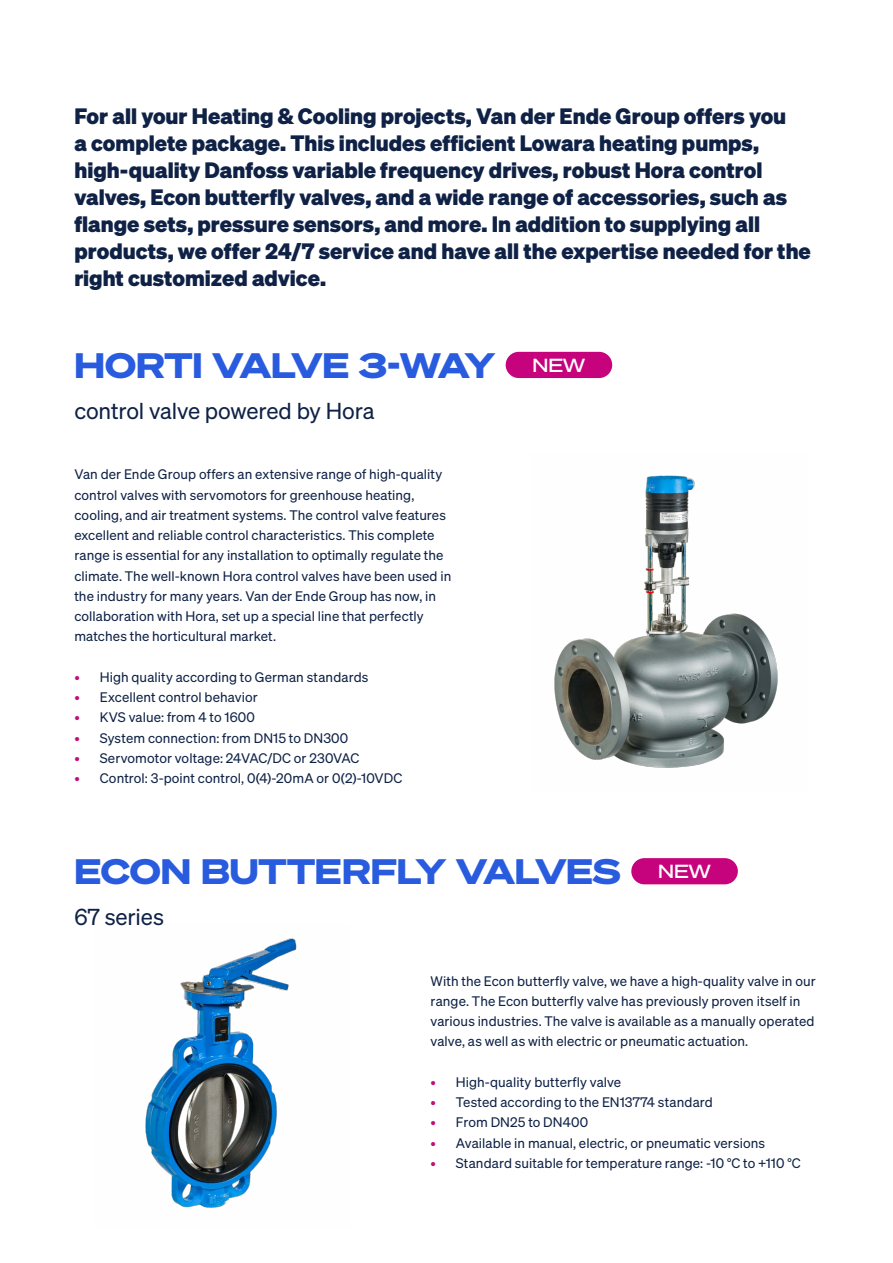
<style>
.page{position:relative;width:893px;height:1263px;background:#fff}
.page>*{position:absolute;margin:0;border:0;box-sizing:border-box;transform-origin:0 0}
.t1{font:700 34.5px "Sohne Breit";letter-spacing:-.005em;color:#295bde}
.t2{font:22.5px "Sohne Buch";letter-spacing:-.005em;color:#0f2246}
.t3{font:700 21.75px/27px "Sohne";color:#0f2246}
.t4{font:18.45px "Sohne Breit Kraftig";color:#fff}
.t5{font:13.5px/20.2px "Sohne Buch";letter-spacing:.005em;color:#0f2246}
.s1{color:#c40b7d}
</style>
<div class="page">
<div style="left:506px;top:352px;width:106px;height:26px;background:#c7027d;border-radius:13px"></div>
<div style="left:631px;top:858px;width:107px;height:26px;background:#c7027d;border-radius:13px"></div>
<img style="left:554px;top:475px;width:224px;height:293px">
<img style="left:145px;top:938px;width:152px;height:270px">
<p class="t3" style="left:74px;top:102px;width:738px">For all your Heating &amp; Cooling projects, Van der Ende Group offers you<br>a complete package. This includes efficient Lowara heating pumps, high-quality Danfoss variable frequency drives, robust Hora control valves, Econ butterfly valves, and a wide range of accessories, such as flange sets, pressure sensors, and more. In addition to supplying all products, we offer 24/7 service and have all the expertise needed for the right customized advice.</p>
<h1 class="t1" style="left:74px;top:344px;width:422px">HORTI VALVE 3-WAY</h1>
<h2 class="t2" style="left:74px;top:397px;width:302px">control valve powered by Hora</h2>
<p class="t5" style="left:74px;top:464px;width:378px">Van der Ende Group offers an extensive range of high-quality control valves with servomotors for greenhouse heating, cooling, and air treatment systems. The control valve features excellent and reliable control characteristics. This complete range is essential for any installation to optimally regulate the climate. The well-known Hora control valves have been used in the industry for many years. Van der Ende Group has now, in collaboration with Hora, set up a special line that perfectly matches the horticultural market.</p>
<p class="t5" style="left:74px;top:667px;width:295px"><span class="s1">•</span> High quality according to German standards</p>
<p class="t5" style="left:74px;top:687px;width:185px"><span class="s1">•</span> Excellent control behavior</p>
<p class="t5" style="left:74px;top:707px;width:182px"><span class="s1">•</span> KVS value: from 4 to 1600</p>
<p class="t5" style="left:74px;top:727px;width:275px"><span class="s1">•</span> System connection: from DN15 to DN300</p>
<p class="t5" style="left:74px;top:748px;width:286px"><span class="s1">•</span> Servomotor voltage: 24VAC/DC or 230VAC</p>
<p class="t5" style="left:74px;top:768px;width:329px"><span class="s1">•</span> Control: 3-point control, 0(4)-20mA or 0(2)-10VDC</p>
<h3 class="t4" style="left:533px;top:354px;width:54px">NEW</h3>
<h1 class="t1" style="left:74px;top:850px;width:548px">ECON BUTTERFLY VALVES</h1>
<h2 class="t2" style="left:74px;top:903px;width:91px">67 series</h2>
<h3 class="t4" style="left:658px;top:860px;width:54px">NEW</h3>
<p class="t5" style="left:431px;top:970px;width:387px">With the Econ butterfly valve, we have a high-quality valve in our range. The Econ butterfly valve has previously proven itself in various industries. The valve is available as a manually operated valve, as well as with electric or pneumatic actuation.</p>
<p class="t5" style="left:431px;top:1072px;width:192px"><span class="s1">•</span> High-quality butterfly valve</p>
<p class="t5" style="left:431px;top:1092px;width:284px"><span class="s1">•</span> Tested according to the EN13774 standard</p>
<p class="t5" style="left:431px;top:1112px;width:159px"><span class="s1">•</span> From DN25 to DN400</p>
<p class="t5" style="left:431px;top:1132px;width:336px"><span class="s1">•</span> Available in manual, electric, or pneumatic versions</p>
<p class="t5" style="left:431px;top:1153px;width:372px"><span class="s1">•</span> Standard suitable for temperature range: -10 °C to +110 °C</p>
</div>
